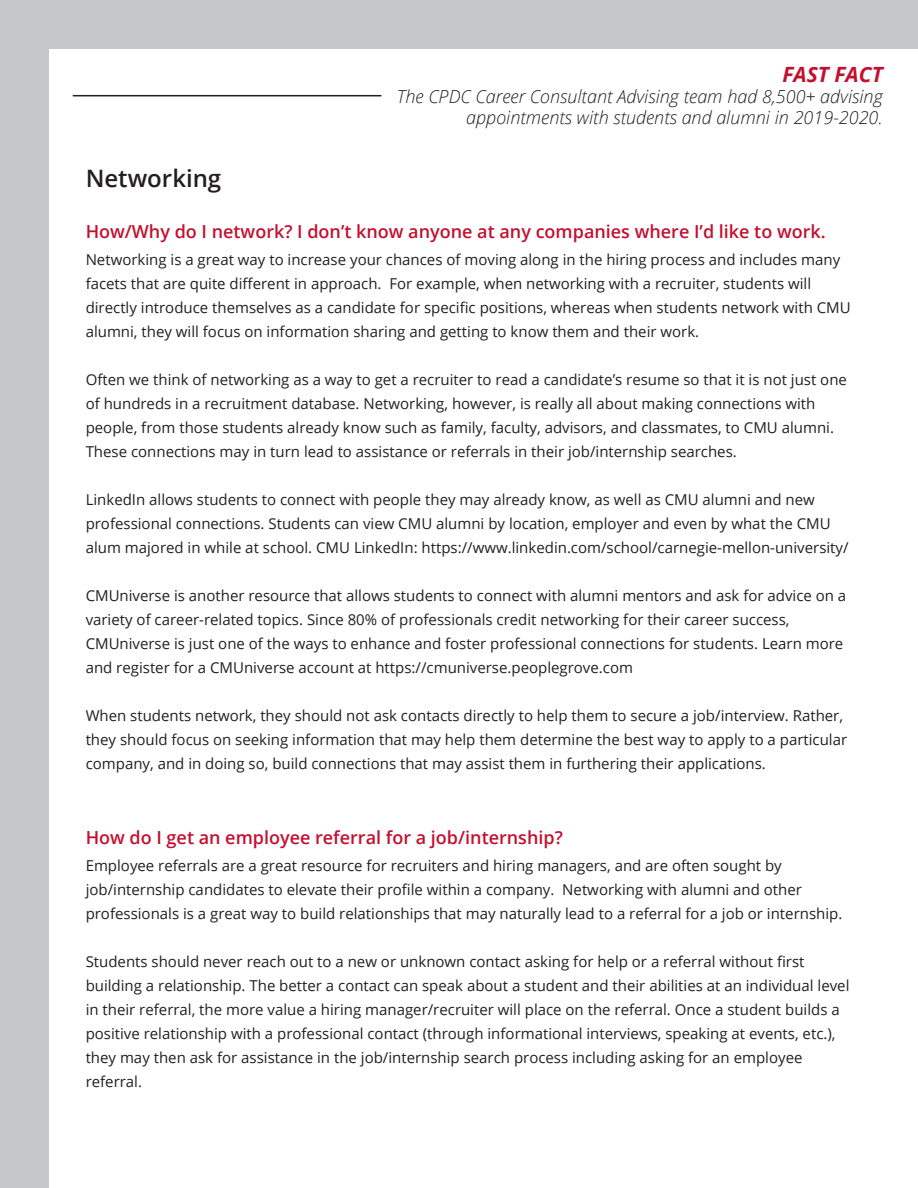
<style>
.page{position:relative;width:918px;height:1188px;background:#fff}
.page>*{position:absolute;margin:0;border:0;box-sizing:border-box;transform-origin:0 0}
.t1{font:600 24px "Open Sans";color:#231f20}
.t2{font:italic 700 21px "Open Sans";color:#c3102f}
.t3{font:600 18px "Open Sans";color:#c3102f}
.t4{font:italic 300 18px/21px "Open Sans";color:#231f20;text-align:right}
.t5{font:15px/24px "Open Sans";color:#231f20}
</style>
<div class="page">
<div style="left:0;top:0;width:918px;height:49px;background:#c6c7c9"></div>
<div style="left:0;top:0;width:49px;height:1188px;background:#c6c7c9"></div>
<hr style="left:73px;top:95px;width:308px;height:1px;background:#231f20">
<h2 class="t2" style="left:782px;top:59px;width:102px">FAST FACT</h2>
<p class="t4" style="left:397px;top:85px;width:488px">The CPDC Career Consultant Advising team had 8,500+ advising appointments with students and alumni in 2019-2020.</p>
<h1 class="t1" style="left:86px;top:161px;width:137px">Networking</h1>
<p class="t3" style="left:86px;top:219px;width:742px">How/Why do I network? I don’t know anyone at any companies where I’d like to work.</p>
<p class="t5" style="left:86px;top:247px;width:767px">Networking is a great way to increase your chances of moving along in the hiring process and includes many facets that are quite different in approach. For example, when networking with a recruiter, students will directly introduce themselves as a candidate for specific positions, whereas when students network with CMU alumni, they will focus on information sharing and getting to know them and their work.</p>
<p class="t5" style="left:86px;top:367px;width:763px">Often we think of networking as a way to get a recruiter to read a candidate’s resume so that it is not just one of hundreds in a recruitment database. Networking, however, is really all about making connections with people, from those students already know such as family, faculty, advisors, and classmates, to CMU alumni.<br>These connections may in turn lead to assistance or referrals in their job/internship searches.</p>
<p class="t5" style="left:86px;top:487px;width:765px">LinkedIn allows students to connect with people they may already know, as well as CMU alumni and new professional connections. Students can view CMU alumni by location, employer and even by what the CMU alum majored in while at school. CMU LinkedIn: https://www.linkedin.com/school/carnegie-mellon-university/</p>
<p class="t5" style="left:86px;top:583px;width:762px">CMUniverse is another resource that allows students to connect with alumni mentors and ask for advice on a variety of career-related topics. Since 80% of professionals credit networking for their career success, CMUniverse is just one of the ways to enhance and foster professional connections for students. Learn more and register for a CMUniverse account at https://cmuniverse.peoplegrove.com</p>
<p class="t5" style="left:86px;top:703px;width:763px">When students network, they should not ask contacts directly to help them to secure a job/interview. Rather, they should focus on seeking information that may help them determine the best way to apply to a particular company, and in doing so, build connections that may assist them in furthering their applications.</p>
<p class="t3" style="left:86px;top:825px;width:479px">How do I get an employee referral for a job/internship?</p>
<p class="t5" style="left:86px;top:853px;width:758px">Employee referrals are a great resource for recruiters and hiring managers, and are often sought by job/internship candidates to elevate their profile within a company. Networking with alumni and other professionals is a great way to build relationships that may naturally lead to a referral for a job or internship.</p>
<p class="t5" style="left:86px;top:949px;width:765px">Students should never reach out to a new or unknown contact asking for help or a referral without first building a relationship. The better a contact can speak about a student and their abilities at an individual level in their referral, the more value a hiring manager/recruiter will place on the referral. Once a student builds a positive relationship with a professional contact (through informational interviews, speaking at events, etc.), they may then ask for assistance in the job/internship search process including asking for an employee referral.</p>
</div>
